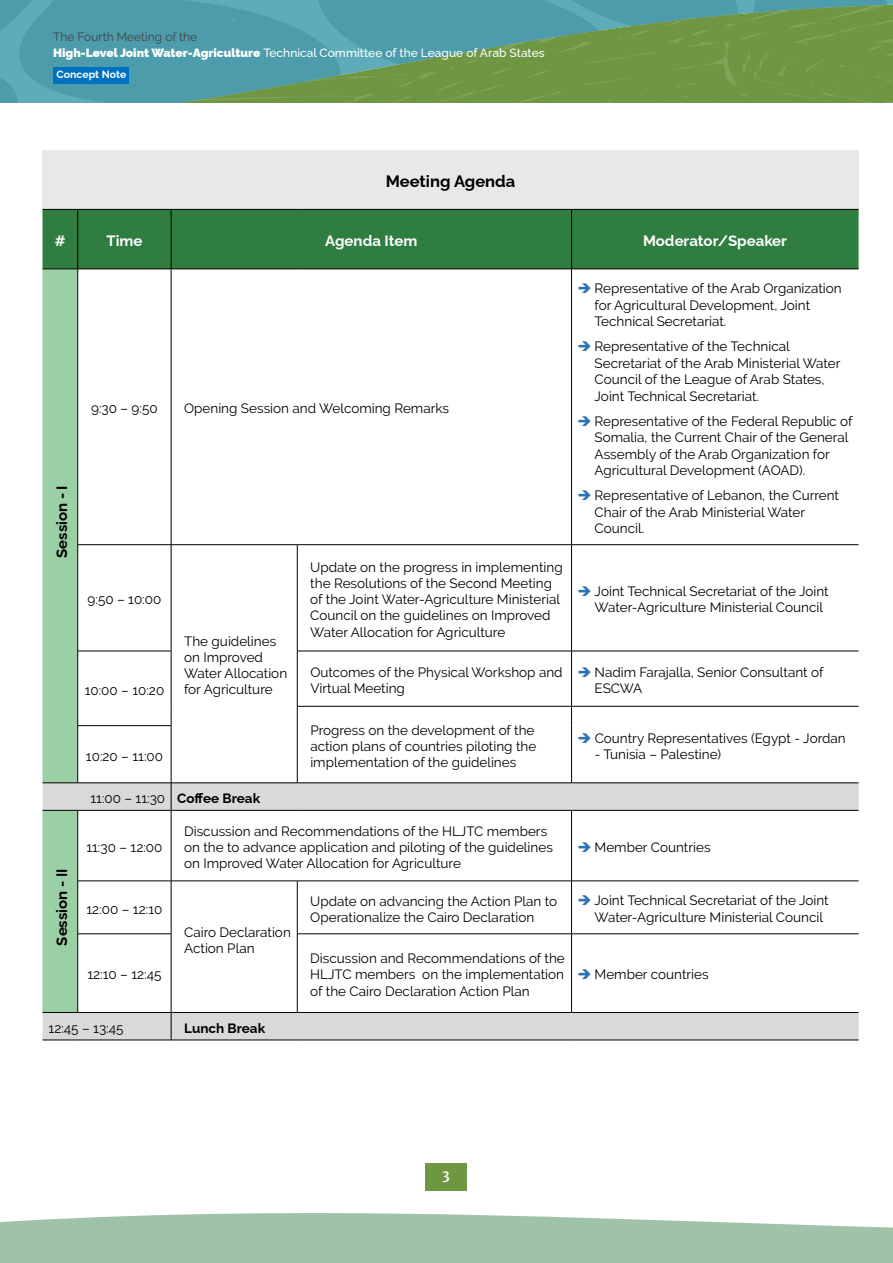
<style>
.page{position:relative;width:893px;height:1263px;background:#fff}
.page>*{position:absolute;margin:0;border:0;box-sizing:border-box;transform-origin:0 0}
.t1{font:700 16.5px "Raleway";color:#000}
.t2{font:700 15px "Raleway";color:#fff}
.t3{font:700 15px "Raleway";color:#000}
.t4{font:13.5px/16.2px "Raleway";color:#000}
.t5{font:700 13.5px "Raleway";color:#000}
.t6{font:700 13.5px "Merriweather";color:#fff}
.t7{font:500 12px/16.5px "Raleway";color:#fff}
.t8{font:700 10.5px "Raleway";letter-spacing:-.005em;color:#fff}
.s1{font-weight:400;color:#454545}
.s2{font-weight:900}
.s3{font-weight:700}
</style>
<div class="page">
<svg style="left:0;top:0;width:893px;height:103px;background:#5e9b7d"></svg>
<svg style="left:0;top:1213px;width:893px;height:50px;background:#a9c8b0"></svg>
<div style="left:426px;top:1163px;width:41px;height:28px;background:#6f9741"></div>
<div style="left:53px;top:67px;width:76px;height:16px;background:#0070c0"></div>
<div style="left:43px;top:150px;width:816px;height:59px;background:#e8e8e8"></div>
<div style="left:43px;top:210px;width:816px;height:59px;background:#2f7d40"></div>
<svg style="left:43px;top:783px;width:816px;height:257px"></svg>
<hr style="left:171px;top:269px;width:1px;height:275px;background:#000">
<hr style="left:571px;top:269px;width:1px;height:275px;background:#000">
<hr style="left:78px;top:544px;width:93px;height:1px;background:#000">
<hr style="left:171px;top:544px;width:126px;height:1px;background:#000">
<hr style="left:171px;top:545px;width:1px;height:106px;background:#000">
<hr style="left:297px;top:544px;width:275px;height:1px;background:#000">
<hr style="left:297px;top:545px;width:1px;height:106px;background:#000">
<hr style="left:572px;top:544px;width:287px;height:1px;background:#000">
<hr style="left:571px;top:545px;width:1px;height:106px;background:#000">
<hr style="left:78px;top:651px;width:93px;height:1px;background:#000">
<hr style="left:171px;top:651px;width:1px;height:55px;background:#000">
<div style="left:43px;top:270px;width:35px;height:742px;background:#9bcfa6"></div>
<svg style="left:171px;top:706px;width:1px;height:19px"></svg>
<hr style="left:297px;top:651px;width:275px;height:1px;background:#000">
<hr style="left:297px;top:651px;width:1px;height:55px;background:#000">
<hr style="left:572px;top:651px;width:287px;height:1px;background:#000">
<hr style="left:571px;top:651px;width:1px;height:55px;background:#000">
<hr style="left:297px;top:706px;width:275px;height:1px;background:#000">
<svg style="left:297px;top:706px;width:1px;height:20px"></svg>
<hr style="left:572px;top:706px;width:287px;height:1px;background:#000">
<svg style="left:571px;top:706px;width:1px;height:20px"></svg>
<hr style="left:297px;top:726px;width:1px;height:57px;background:#000">
<hr style="left:571px;top:726px;width:1px;height:57px;background:#000">
<hr style="left:78px;top:725px;width:93px;height:1px;background:#000">
<hr style="left:77px;top:726px;width:1px;height:57px;background:#000">
<hr style="left:171px;top:726px;width:1px;height:57px;background:#000">
<hr style="left:43px;top:782px;width:35px;height:1px;background:#000">
<hr style="left:78px;top:782px;width:93px;height:1px;background:#000">
<hr style="left:171px;top:782px;width:126px;height:1px;background:#000">
<svg style="left:171px;top:783px;width:1px;height:27px"></svg>
<hr style="left:297px;top:782px;width:275px;height:1px;background:#000">
<hr style="left:572px;top:782px;width:287px;height:1px;background:#000">
<hr style="left:43px;top:810px;width:35px;height:1px;background:#000">
<hr style="left:78px;top:810px;width:93px;height:1px;background:#000">
<hr style="left:77px;top:810px;width:1px;height:71px;background:#000">
<hr style="left:171px;top:810px;width:126px;height:1px;background:#000">
<hr style="left:171px;top:810px;width:1px;height:71px;background:#000">
<hr style="left:297px;top:810px;width:275px;height:1px;background:#000">
<hr style="left:572px;top:810px;width:287px;height:1px;background:#000">
<hr style="left:571px;top:810px;width:1px;height:71px;background:#000">
<hr style="left:78px;top:881px;width:93px;height:1px;background:#000">
<hr style="left:77px;top:881px;width:1px;height:52px;background:#000">
<hr style="left:171px;top:881px;width:126px;height:1px;background:#000">
<hr style="left:171px;top:881px;width:1px;height:52px;background:#000">
<hr style="left:297px;top:881px;width:275px;height:1px;background:#000">
<hr style="left:297px;top:881px;width:1px;height:52px;background:#000">
<hr style="left:572px;top:881px;width:287px;height:1px;background:#000">
<hr style="left:571px;top:881px;width:1px;height:52px;background:#000">
<hr style="left:78px;top:933px;width:93px;height:1px;background:#000">
<hr style="left:77px;top:934px;width:1px;height:78px;background:#000">
<hr style="left:171px;top:934px;width:1px;height:78px;background:#000">
<hr style="left:297px;top:933px;width:275px;height:1px;background:#000">
<hr style="left:297px;top:934px;width:1px;height:78px;background:#000">
<hr style="left:572px;top:933px;width:287px;height:1px;background:#000">
<hr style="left:571px;top:934px;width:1px;height:78px;background:#000">
<hr style="left:43px;top:1012px;width:35px;height:1px;background:#000">
<hr style="left:78px;top:1012px;width:93px;height:1px;background:#000">
<hr style="left:171px;top:1012px;width:126px;height:1px;background:#000">
<svg style="left:171px;top:1013px;width:1px;height:27px"></svg>
<hr style="left:297px;top:1012px;width:275px;height:1px;background:#000">
<hr style="left:572px;top:1012px;width:287px;height:1px;background:#000">
<hr style="left:43px;top:209px;width:35px;height:1px;background:#000">
<hr style="left:78px;top:209px;width:93px;height:1px;background:#000">
<hr style="left:77px;top:210px;width:1px;height:59px;background:#000">
<hr style="left:171px;top:209px;width:126px;height:1px;background:#000">
<hr style="left:171px;top:210px;width:1px;height:59px;background:#000">
<hr style="left:297px;top:209px;width:275px;height:1px;background:#000">
<hr style="left:572px;top:209px;width:287px;height:1px;background:#000">
<hr style="left:571px;top:210px;width:1px;height:59px;background:#000">
<hr style="left:43px;top:269px;width:35px;height:1px;background:#000">
<hr style="left:78px;top:269px;width:93px;height:1px;background:#000">
<hr style="left:171px;top:269px;width:126px;height:1px;background:#000">
<hr style="left:297px;top:269px;width:275px;height:1px;background:#000">
<hr style="left:572px;top:269px;width:287px;height:1px;background:#000">
<hr style="left:43px;top:1040px;width:35px;height:1px;background:#000">
<hr style="left:78px;top:1040px;width:93px;height:1px;background:#000">
<hr style="left:171px;top:1040px;width:126px;height:1px;background:#000">
<hr style="left:297px;top:1040px;width:275px;height:1px;background:#000">
<hr style="left:572px;top:1040px;width:287px;height:1px;background:#000">
<svg style="left:579px;top:842px;width:12px;height:10px"></svg>
<svg style="left:579px;top:895px;width:12px;height:10px"></svg>
<svg style="left:579px;top:969px;width:12px;height:10px"></svg>
<p class="t7" style="left:53px;top:27px;width:493px"><span class="s1">The Fourth Meeting of the<br></span><span class="s2">High-Level Joint Water-Agriculture</span> Technical Committee of the League of Arab States</p>
<p class="t8" style="left:57px;top:66px;width:71px">Concept Note</p>
<p class="t1" style="left:386px;top:168px;width:131px">Meeting Agenda</p>
<p class="t2" style="left:55px;top:229px;width:12px">#</p>
<p class="t2" style="left:106px;top:229px;width:38px">Time</p>
<p class="t2" style="left:325px;top:229px;width:94px">Agenda Item</p>
<p class="t2" style="left:643px;top:229px;width:146px">Moderator/Speaker</p>
<p class="t3" style="left:50px;top:558px;width:74px;rotate:-90deg">Session - I</p>
<p class="t3" style="left:50px;top:946px;width:79px;rotate:-90deg">Session - II</p>
<p class="t4" style="left:91px;top:400px;width:68px">9:30 – 9:50</p>
<p class="t4" style="left:184px;top:400px;width:267px">Opening Session and Welcoming Remarks</p>
<p class="t4" style="left:595px;top:280px;width:249px">Representative of the Arab Organization for Agricultural Development, Joint<br>Technical Secretariat.</p>
<p class="t4" style="left:595px;top:338px;width:247px">Representative of the Technical Secretariat of the Arab Ministerial Water Council of the League of Arab States, Joint Technical Secretariat.</p>
<p class="t4" style="left:595px;top:413px;width:259px">Representative of the Federal Republic of Somalia, the Current Chair of the General Assembly of the Arab Organization for Agricultural Development (AOAD).</p>
<p class="t4" style="left:595px;top:487px;width:246px">Representative of Lebanon, the Current<br>Chair of the Arab Ministerial Water<br>Council.</p>
<p class="t4" style="left:310px;top:559px;width:254px">Update on the progress in implementing the Resolutions of the Second Meeting of the Joint Water-Agriculture Ministerial Council on the guidelines on Improved Water Allocation for Agriculture</p>
<p class="t4" style="left:595px;top:583px;width:236px">Joint Technical Secretariat of the Joint<br>Water-Agriculture Ministerial Council</p>
<p class="t4" style="left:88px;top:591px;width:75px">9:50 – 10:00</p>
<p class="t4" style="left:184px;top:633px;width:105px">The guidelines on Improved<br>Water Allocation for Agriculture</p>
<p class="t4" style="left:310px;top:664px;width:254px">Outcomes of the Physical Workshop and<br>Virtual Meeting</p>
<p class="t4" style="left:595px;top:664px;width:230px">Nadim Farajalla, Senior Consultant of<br>ESCWA</p>
<p class="t4" style="left:310px;top:722px;width:228px">Progress on the development of the action plans of countries piloting the implementation of the guidelines</p>
<p class="t4" style="left:595px;top:730px;width:253px">Country Representatives (Egypt - Jordan</p>
<p class="t4" style="left:85px;top:682px;width:81px">10:00 – 10:20</p>
<p class="t4" style="left:86px;top:748px;width:79px">10:20 – 11:00</p>
<p class="t4" style="left:595px;top:746px;width:128px">- Tunisia – Palestine)</p>
<p class="t4" style="left:90px;top:790px;width:171px">11:00 – 11:30 <span class="s3">Coffee Break</span></p>
<p class="t4" style="left:86px;top:839px;width:78px">11:30 – 12:00</p>
<p class="t4" style="left:87px;top:901px;width:77px">12:00 – 12:10</p>
<p class="t4" style="left:87px;top:966px;width:76px">12:10 – 12:45</p>
<p class="t4" style="left:184px;top:823px;width:370px">Discussion and Recommendations of the HLJTC members on the to advance application and piloting of the guidelines on Improved Water Allocation for Agriculture</p>
<p class="t4" style="left:595px;top:839px;width:118px">Member Countries</p>
<p class="t4" style="left:184px;top:924px;width:108px">Cairo Declaration<br>Action Plan</p>
<p class="t4" style="left:310px;top:893px;width:248px">Update on advancing the Action Plan to<br>Operationalize the Cairo Declaration</p>
<p class="t4" style="left:595px;top:892px;width:236px">Joint Technical Secretariat of the Joint<br>Water-Agriculture Ministerial Council</p>
<p class="t4" style="left:310px;top:950px;width:256px;text-align:justify">Discussion and Recommendations of the HLJTC members on the implementation of the Cairo Declaration Action Plan</p>
<p class="t4" style="left:595px;top:966px;width:116px">Member countries</p>
<p class="t4" style="left:49px;top:1020px;width:76px">12:45 – 13:45</p>
<p class="t5" style="left:184px;top:1017px;width:83px">Lunch Break</p>
<p class="t6" style="left:442px;top:1165px;width:9px">3</p>
</div>
